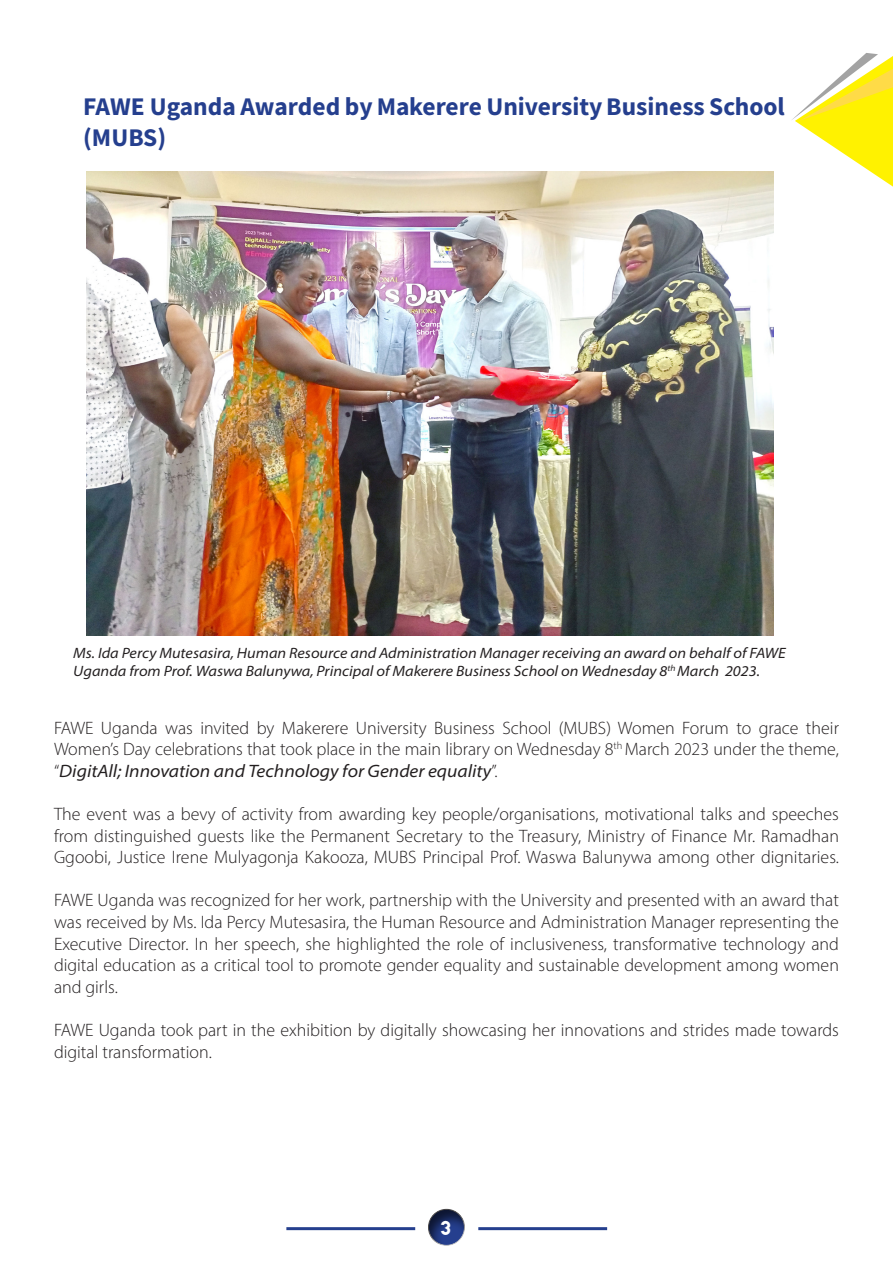
<style>
.page{position:relative;width:893px;height:1263px;background:#fff}
.page>*{position:absolute;margin:0;border:0;box-sizing:border-box;transform-origin:0 0}
.t1{font:25.5px/30.6px "Source Sans Variable";color:#253f8e}
.t2{font:18px/21.6px "Myriad Variable Concept";color:#231f20;text-align:justify}
.t3{font:18px "Lemon Milk";color:#fff}
.t4{font:italic 15px/18px "Myriad Variable Concept";color:#231f20}
.s1{font-style:italic}
</style>
<div class="page">
<div style="left:428px;top:1206px;width:39px;height:40px;background:#231f20;opacity:.75"></div>
<svg style="left:792px;top:53px;width:101px;height:134px"></svg>
<hr style="left:478px;top:1227px;width:129px;height:3px;background:#253f8e">
<hr style="left:286px;top:1227px;width:129px;height:3px;background:#253f8e">
<img style="left:87px;top:172px;width:686px;height:463px">
<p class="t1" style="left:83px;top:92px;width:703px">FAWE Uganda Awarded by Makerere University Business School (MUBS)</p>
<p class="t4" style="left:73px;top:644px;width:714px">Ms. Ida Percy Mutesasira, Human Resource and Administration Manager receiving an award on behalf of FAWE<br>Uganda from Prof. Waswa Balunywa, Principal of Makerere Business School on Wednesday 8<sup>th</sup> March 2023.</p>
<p class="t2" style="left:54px;top:717px;width:786px">FAWE Uganda was invited by Makerere University Business School (MUBS) Women Forum to grace their Women’s Day celebrations that took place in the main library on Wednesday 8<sup>th</sup> March 2023 under the theme, “<span class="s1">DigitAll; Innovation and Technology for Gender equality</span>”.</p>
<p class="t2" style="left:54px;top:803px;width:786px">The event was a bevy of activity from awarding key people/organisations, motivational talks and speeches from distinguished guests like the Permanent Secretary to the Treasury, Ministry of Finance Mr. Ramadhan Ggoobi, Justice Irene Mulyagonja Kakooza, MUBS Principal Prof. Waswa Balunywa among other dignitaries.</p>
<p class="t2" style="left:54px;top:889px;width:786px">FAWE Uganda was recognized for her work, partnership with the University and presented with an award that was received by Ms. Ida Percy Mutesasira, the Human Resource and Administration Manager representing the Executive Director. In her speech, she highlighted the role of inclusiveness, transformative technology and digital education as a critical tool to promote gender equality and sustainable development among women and girls.</p>
<p class="t2" style="left:54px;top:1019px;width:786px">FAWE Uganda took part in the exhibition by digitally showcasing her innovations and strides made towards digital transformation.</p>
<p class="t3" style="left:441px;top:1219px;width:12px">3</p>
</div>
